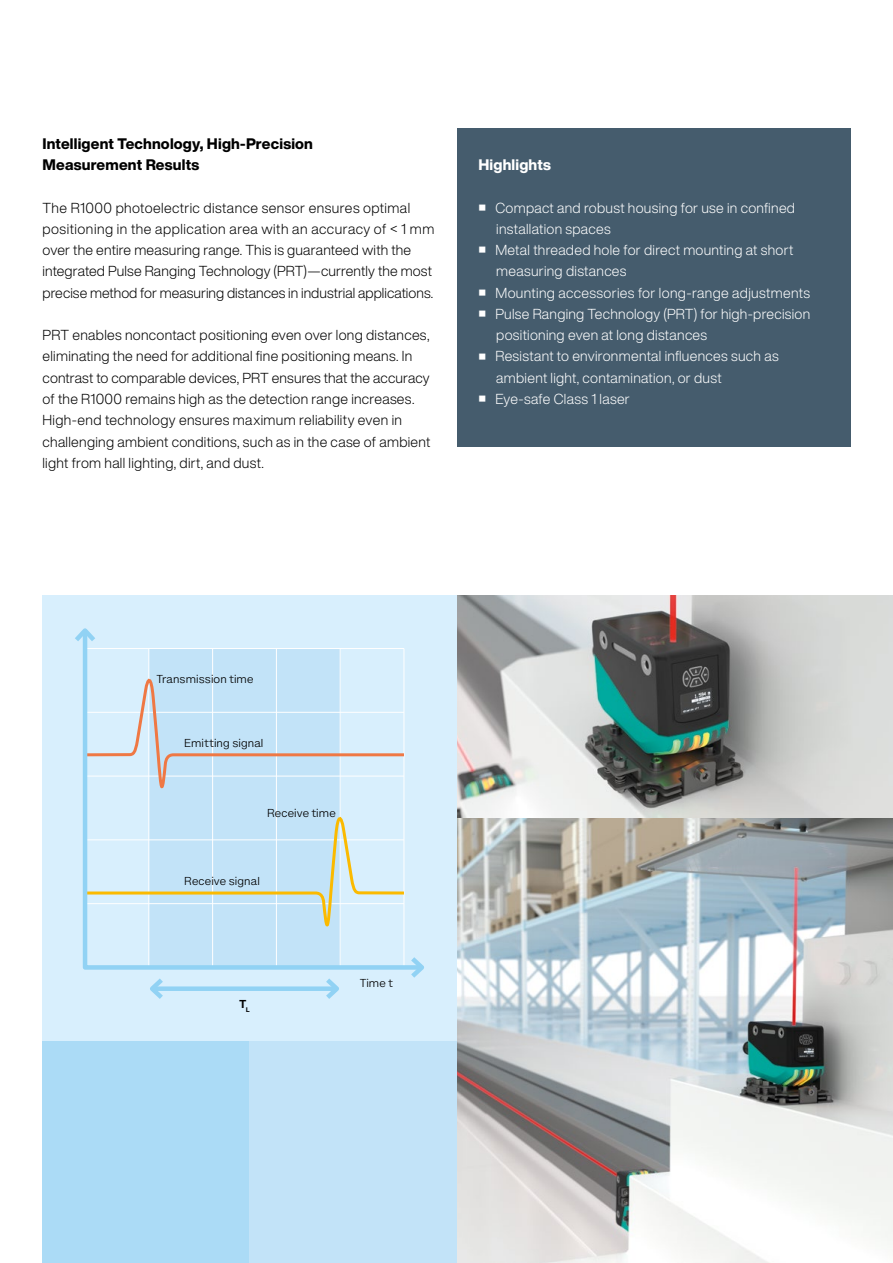
<style>
.page{position:relative;width:893px;height:1263px;background:#fff}
.page>*{position:absolute;margin:0;border:0;box-sizing:border-box;transform-origin:0 0}
.t1{font:800 15px/21.3px "Helvetica Now Display";letter-spacing:.01em;color:#000}
.t2{font:800 15px "Helvetica Now Display";letter-spacing:.015em;color:#fff}
.t3{font:300 14.25px/21.3px "Helvetica Now Display";letter-spacing:.02em;color:#000}
.t4{font:300 14.25px/21.3px "Helvetica Now Display";letter-spacing:.02em;color:#fff}
.t5{font:300 10.5px "Helvetica Now Micro";letter-spacing:-.055em;color:#000}
.t6{font:700 10.5px "Helvetica Now Micro";color:#000}
</style>
<div class="page">
<div style="left:43px;top:595px;width:414px;height:447px;background:#d8effd"></div>
<img style="left:457px;top:595px;width:436px;height:668px">
<div style="left:43px;top:1042px;width:207px;height:221px;background:#abdbf6"></div>
<div style="left:250px;top:1042px;width:207px;height:221px;background:#c2e3f8"></div>
<div style="left:152px;top:986px;width:185px;height:5px;background:#91d2f4"></div>
<svg style="left:150px;top:978px;width:18px;height:21px"></svg>
<svg style="left:321px;top:978px;width:18px;height:21px"></svg>
<svg style="left:82px;top:646px;width:324px;height:324px"></svg>
<svg style="left:75px;top:628px;width:20px;height:18px"></svg>
<svg style="left:406px;top:957px;width:18px;height:21px"></svg>
<div style="left:457px;top:128px;width:393px;height:318px;background:#455c6d"></div>
<p class="t1" style="left:43px;top:133px;width:272px">Intelligent Technology, High-Precision<br>Measurement Results</p>
<p class="t3" style="left:43px;top:197px;width:393px">The R1000 photoelectric distance sensor ensures optimal positioning in the application area with an accuracy of &lt; 1 mm over the entire measuring range. This is guaranteed with the integrated Pulse Ranging Technology (PRT)—currently the most precise method for measuring distances in industrial applications.</p>
<p class="t3" style="left:43px;top:324px;width:389px">PRT enables noncontact positioning even over long distances, eliminating the need for additional fine positioning means. In contrast to comparable devices, PRT ensures that the accuracy of the R1000 remains high as the detection range increases.<br>High-end technology ensures maximum reliability even in challenging ambient conditions, such as in the case of ambient light from hall lighting, dirt, and dust.</p>
<p class="t2" style="left:478px;top:154px;width:74px">Highlights</p>
<p class="t4" style="left:496px;top:197px;width:300px;text-indent:-17px"><sup>■</sup> Compact and robust housing for use in confined installation spaces</p>
<p class="t4" style="left:496px;top:239px;width:299px;text-indent:-17px"><sup>■</sup> Metal threaded hole for direct mounting at short measuring distances</p>
<p class="t4" style="left:479px;top:282px;width:332px"><sup>■</sup> Mounting accessories for long-range adjustments</p>
<p class="t4" style="left:496px;top:303px;width:315px;text-indent:-17px"><sup>■</sup> Pulse Ranging Technology (PRT) for high-precision positioning even at long distances</p>
<p class="t4" style="left:496px;top:346px;width:284px;text-indent:-17px"><sup>■</sup> Resistant to environmental influences such as ambient light, contamination, or dust</p>
<p class="t4" style="left:479px;top:388px;width:152px"><sup>■</sup> Eye-safe Class 1 laser</p>
<p class="t5" style="left:156px;top:671px;width:99px">Transmission time</p>
<p class="t5" style="left:184px;top:735px;width:81px">Emitting signal</p>
<p class="t5" style="left:267px;top:805px;width:71px">Receive time</p>
<p class="t5" style="left:184px;top:873px;width:78px">Receive signal</p>
<p class="t6" style="left:239px;top:996px;width:12px">T<sub>L</sub></p>
<p class="t5" style="left:360px;top:975px;width:35px">Time t</p>
</div>
